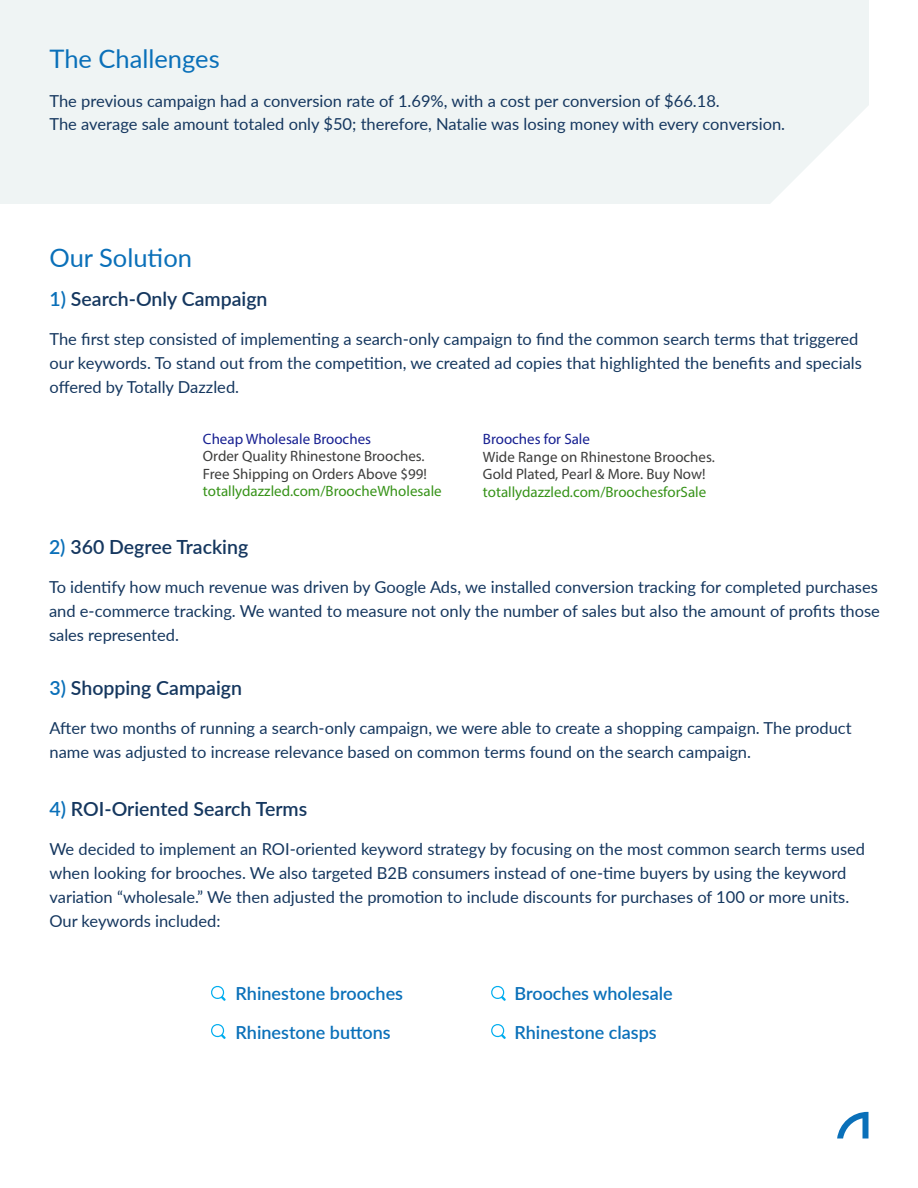
<style>
.page{position:relative;width:918px;height:1188px;background:#fff}
.page>*{position:absolute;margin:0;border:0;box-sizing:border-box;transform-origin:0 0}
.t1{font:25.5px "Lato";color:#0a70b9}
.t2{font:600 19.5px "Lato";color:#15375f}
.t3{font:600 18px/39px "Lato";color:#0a70b9}
.t4{font:16.5px/24px "Lato";color:#15375f}
.t5{font:15px/17.4px "Myriad Pro";color:#3d3d3c}
.t6{font:15px "Myriad Pro";color:#379319}
.t7{font:15px "Myriad Pro";color:#161f91}
.s1{color:#0a70b9}
</style>
<div class="page">
<svg style="left:837px;top:1112px;width:31px;height:27px"></svg>
<div style="left:0;top:0;width:868px;height:204px;background:#eff4f4"></div>
<svg style="left:771px;top:56px;width:98px;height:148px"></svg>
<svg style="left:211px;top:985px;width:15px;height:16px"></svg>
<svg style="left:211px;top:1024px;width:15px;height:15px"></svg>
<svg style="left:491px;top:985px;width:15px;height:16px"></svg>
<svg style="left:491px;top:1024px;width:15px;height:15px"></svg>
<h1 class="t1" style="left:50px;top:41px;width:172px">The Challenges</h1>
<p class="t4" style="left:50px;top:89px;width:737px;line-height:22.5px">The previous campaign had a conversion rate of 1.69%, with a cost per conversion of $66.18.<br>The average sale amount totaled only $50; therefore, Natalie was losing money with every conversion.</p>
<h1 class="t1" style="left:50px;top:239px;width:144px">Our Solution</h1>
<p class="t2" style="left:50px;top:284px;width:220px"><span class="s1">1)</span> Search-Only Campaign</p>
<p class="t4" style="left:50px;top:326px;width:814px">The first step consisted of implementing a search-only campaign to find the common search terms that triggered our keywords. To stand out from the competition, we created ad copies that highlighted the benefits and specials offered by Totally Dazzled.</p>
<p class="t7" style="left:203px;top:429px;width:170px">Cheap Wholesale Brooches</p>
<p class="t5" style="left:203px;top:447px;width:226px">Order Quality Rhinestone Brooches.<br>Free Shipping on Orders Above $99!</p>
<p class="t6" style="left:203px;top:482px;width:240px">totallydazzled.com/BroocheWholesale</p>
<p class="t7" style="left:483px;top:430px;width:109px">Brooches for Sale</p>
<p class="t5" style="left:483px;top:448px;width:234px">Wide Range on Rhinestone Brooches.<br>Gold Plated, Pearl &amp; More. Buy Now!</p>
<p class="t6" style="left:483px;top:482px;width:225px">totallydazzled.com/BroochesforSale</p>
<p class="t2" style="left:49px;top:533px;width:201px"><span class="s1">2)</span> 360 Degree Tracking</p>
<p class="t4" style="left:49px;top:575px;width:833px">To identify how much revenue was driven by Google Ads, we installed conversion tracking for completed purchases and e-commerce tracking. We wanted to measure not only the number of sales but also the amount of profits those sales represented.</p>
<p class="t2" style="left:50px;top:674px;width:194px"><span class="s1">3)</span> Shopping Campaign</p>
<p class="t4" style="left:50px;top:716px;width:804px">After two months of running a search-only campaign, we were able to create a shopping campaign. The product name was adjusted to increase relevance based on common terms found on the search campaign.</p>
<p class="t2" style="left:50px;top:795px;width:259px"><span class="s1">4)</span> ROI-Oriented Search Terms</p>
<p class="t4" style="left:50px;top:837px;width:817px">We decided to implement an ROI-oriented keyword strategy by focusing on the most common search terms used when looking for brooches. We also targeted B2B consumers instead of one-time buyers by using the keyword variation “wholesale.” We then adjusted the promotion to include discounts for purchases of 100 or more units.<br>Our keywords included:</p>
<p class="t3" style="left:236px;top:973px;width:169px">Rhinestone brooches<br>Rhinestone buttons</p>
<p class="t3" style="left:515px;top:973px;width:160px">Brooches wholesale<br>Rhinestone clasps</p>
</div>
